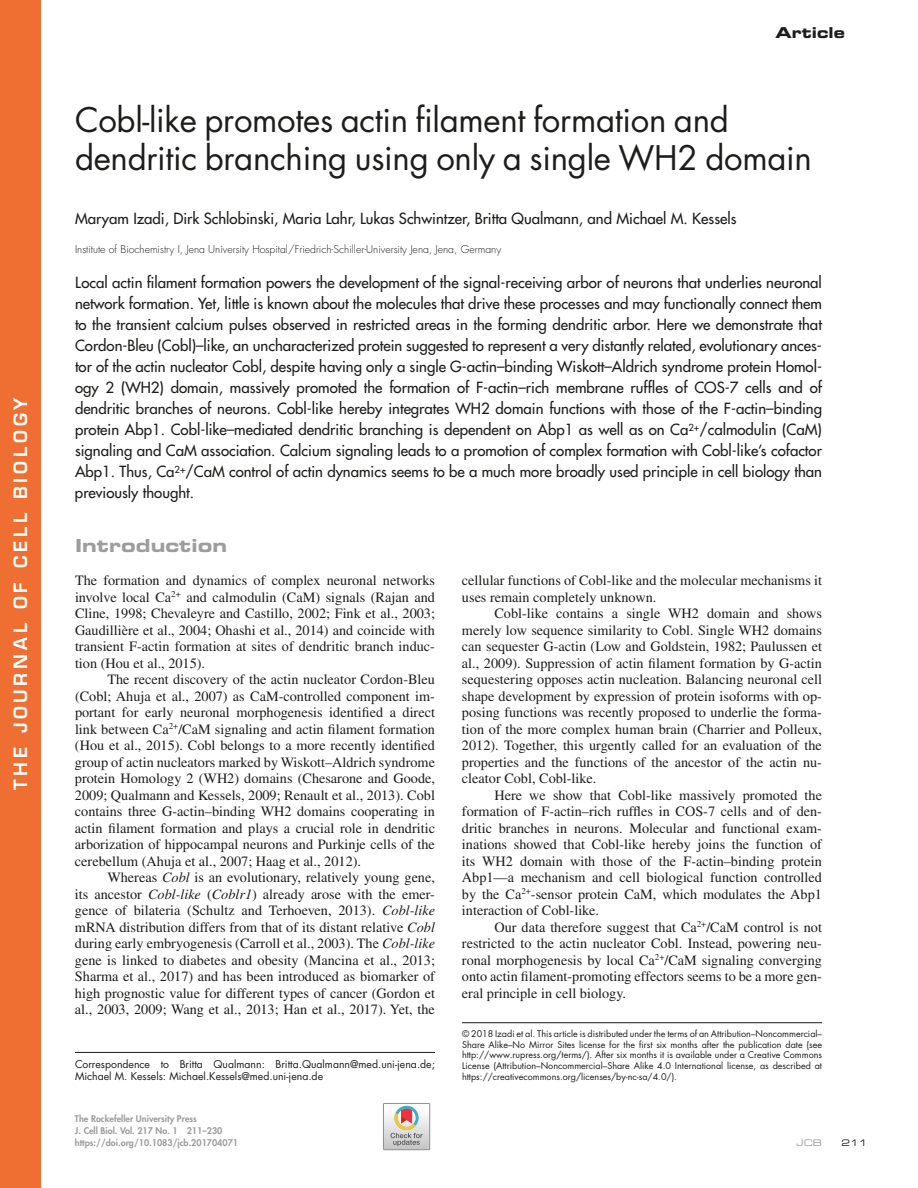
<style>
.page{position:relative;width:918px;height:1188px;background:#fff}
.page>*{position:absolute;margin:0;border:0;box-sizing:border-box;transform-origin:0 0}
.t1{font:33px/38.2px "Futura Std";letter-spacing:-.01em;color:#1d1d1b}
.t2{font:600 18px "Eurostile LT Std";letter-spacing:.205em;color:#fff}
.t3{font:18px "Eurostile LT Std Bold Ex 2";letter-spacing:.005em;color:#9d9d9d}
.t4{font:500 15px/21px "Futura Std";color:#1d1d1b;text-align:justify}
.t5{font:15px "Eurostile LT Std Bold Ex 2";color:#1d1d1b}
.t6{font:14.25px/16.5px "Times LT Std";color:#1d1d1b;text-align:justify}
.t7{font:10.5px/12.5px "Futura Std";color:#1d1d1b}
.t8{font:300 10.5px "Futura Std";color:#1d1d1b}
.t9{font:9px/10.8px "Futura Std";color:#1d1d1b;text-align:justify}
.t10{font:800 9px/12px "Futura Std";color:#9d9d9d}
.t11{font:9px "Eurostile LT Std Ex 2";color:#9d9d9d}
.t12{font:9px "Eurostile LT Std Ex 2";color:#1d1d1b}
.s1{font-style:italic}
</style>
<div class="page">
<div style="left:0;top:0;width:40px;height:1188px;background:#ee6f31"></div>
<svg style="left:383px;top:1103px;width:47px;height:47px"></svg>
<hr style="left:75px;top:1052px;width:360px;height:1px;background:#1d1d1b">
<hr style="left:462px;top:1022px;width:360px;height:1px;background:#1d1d1b">
<p class="t2" style="left:9px;top:790px;width:395px;rotate:-90deg">THE JOURNAL OF CELL BIOLOGY</p>
<p class="t5" style="left:776px;top:22px;width:71px">Article</p>
<h1 class="t1" style="left:75px;top:101px;width:738px">Cobl-like promotes actin filament formation and dendritic branching using only a single WH2 domain</h1>
<p class="t4" style="left:75px;top:209px;width:663px">Maryam Izadi, Dirk Schlobinski, Maria Lahr, Lukas Schwintzer, Britta Qualmann, and Michael M. Kessels</p>
<p class="t8" style="left:75px;top:243px;width:428px">Institute of Biochemistry I, Jena University Hospital/Friedrich-Schiller-University Jena, Jena, Germany</p>
<p class="t4" style="left:75px;top:272px;width:749px">Local actin filament formation powers the development of the signal-receiving arbor of neurons that underlies neuronal network formation. Yet, little is known about the molecules that drive these processes and may functionally connect them to the transient calcium pulses observed in restricted areas in the forming dendritic arbor. Here we demonstrate that Cordon-Bleu (Cobl)–like, an uncharacterized protein suggested to represent a very distantly related, evolutionary ances&shy;tor of the actin nucleator Cobl, despite having only a single G-actin–binding Wiskott–Aldrich syndrome protein Homol&shy;ogy 2 (WH2) domain, massively promoted the formation of F-actin–rich membrane ruffles of COS-7 cells and of dendritic branches of neurons. Cobl-like hereby integrates WH2 domain functions with those of the F-actin–binding protein Abp1. Cobl-like–mediated dendritic branching is dependent on Abp1 as well as on Ca<sup>2+</sup>/calmodulin (CaM) signaling and CaM association. Calcium signaling leads to a promotion of complex formation with Cobl-like’s cofactor Abp1. Thus, Ca<sup>2+</sup>/CaM control of actin dynamics seems to be a much more broadly used principle in cell biology than previously thought.</p>
<p class="t3" style="left:75px;top:533px;width:154px">Introduction</p>
<p class="t6" style="left:75px;top:572px;width:362px">The formation and dynamics of complex neuronal networks involve local Ca<sup>2+</sup> and calmodulin (CaM) signals (Rajan and Cline, 1998; Chevaleyre and Castillo, 2002; Fink et al., 2003; Gaudillière et al., 2004; Ohashi et al., 2014) and coincide with transient F-actin formation at sites of dendritic branch induc&shy;tion (Hou et al., 2015).</p>
<p class="t6" style="left:75px;top:671px;width:362px;text-indent:32px">The recent discovery of the actin nucleator Cordon-Bleu (Cobl; Ahuja et al., 2007) as CaM-controlled component im&shy;portant for early neuronal morphogenesis identified a direct link between Ca<sup>2+</sup>/CaM signaling and actin filament formation (Hou et al., 2015). Cobl belongs to a more recently identified group of actin nucleators marked by Wiskott–Aldrich syndrome protein Homology 2 (WH2) domains (Chesarone and Goode, 2009; Qualmann and Kessels, 2009; Renault et al., 2013). Cobl contains three G-actin–binding WH2 domains cooperating in actin filament formation and plays a crucial role in dendritic arborization of hippocampal neurons and Purkinje cells of the cerebellum (Ahuja et al., 2007; Haag et al., 2012).</p>
<p class="t6" style="left:75px;top:869px;width:362px;text-indent:32px">Whereas <span class="s1">Cobl</span> is an evolutionary, relatively young gene, its ancestor <span class="s1">Cobl-like</span> (<span class="s1">Coblr1</span>) already arose with the emer&shy;gence of bilateria (Schultz and Terhoeven, 2013). <span class="s1">Cobl-like </span>mRNA distribution differs from that of its distant relative <span class="s1">Cobl </span>during early embryogenesis (Carroll et al., 2003). The <span class="s1">Cobl-like </span>gene is linked to diabetes and obesity (Mancina et al., 2013; Sharma et al., 2017) and has been introduced as biomarker of high prognostic value for different types of cancer (Gordon et al., 2003, 2009; Wang et al., 2013; Han et al., 2017). Yet, the</p>
<p class="t7" style="left:75px;top:1058px;width:361px">Correspondence to Britta Qualmann: Britta.Qualmann@med.uni-jena.de;<br>Michael M. Kessels: Michael.Kessels@med.uni-jena.de</p>
<p class="t10" style="left:75px;top:1112px;width:165px">The Rockefeller University Press<br>J. Cell Biol. Vol. 217 No. 1 211–230 https://doi.org/10.1083/jcb.201704071</p>
<p class="t6" style="left:462px;top:572px;width:361px">cellular functions of Cobl-like and the molecular mechanisms it uses remain completely unknown.</p>
<p class="t6" style="left:462px;top:605px;width:362px;text-indent:32px">Cobl-like contains a single WH2 domain and shows merely low sequence similarity to Cobl. Single WH2 domains can sequester G-actin (Low and Goldstein, 1982; Paulussen et al., 2009). Suppression of actin filament formation by G-actin sequestering opposes actin nucleation. Balancing neuronal cell shape development by expression of protein isoforms with op&shy;posing functions was recently proposed to underlie the forma&shy;tion of the more complex human brain (Charrier and Polleux, 2012). Together, this urgently called for an evaluation of the properties and the functions of the ancestor of the actin nu&shy;cleator Cobl, Cobl-like.</p>
<p class="t6" style="left:462px;top:786px;width:362px;text-indent:32px">Here we show that Cobl-like massively promoted the formation of F-actin–rich ruffles in COS-7 cells and of den&shy;dritic branches in neurons. Molecular and functional exam&shy;inations showed that Cobl-like hereby joins the function of its WH2 domain with those of the F-actin–binding protein Abp1—a mechanism and cell biological function controlled by the Ca<sup>2+</sup>-sensor protein CaM, which modulates the Abp1 interaction of Cobl-like.</p>
<p class="t6" style="left:462px;top:918px;width:362px;text-indent:32px">Our data therefore suggest that Ca<sup>2+</sup>/CaM control is not restricted to the actin nucleator Cobl. Instead, powering neu&shy;ronal morphogenesis by local Ca<sup>2+</sup>/CaM signaling converging onto actin filament-promoting effectors seems to be a more gen&shy;eral principle in cell biology.</p>
<p class="t9" style="left:462px;top:1028px;width:362px">© 2018 Izadi et al. This article is distributed under the terms of an Attribution–Noncommercial– Share Alike–No Mirror Sites license for the first six months after the publication date (see http://www.rupress.org/terms/). After six months it is available under a Creative Commons License (Attribution–Noncommercial–Share Alike 4.0 International license, as described at https://creativecommons.org/licenses/by-nc-sa/4.0/).</p>
<p class="t11" style="left:796px;top:1136px;width:27px">JCB</p>
<p class="t12" style="left:842px;top:1136px;width:28px">211</p>
</div>
